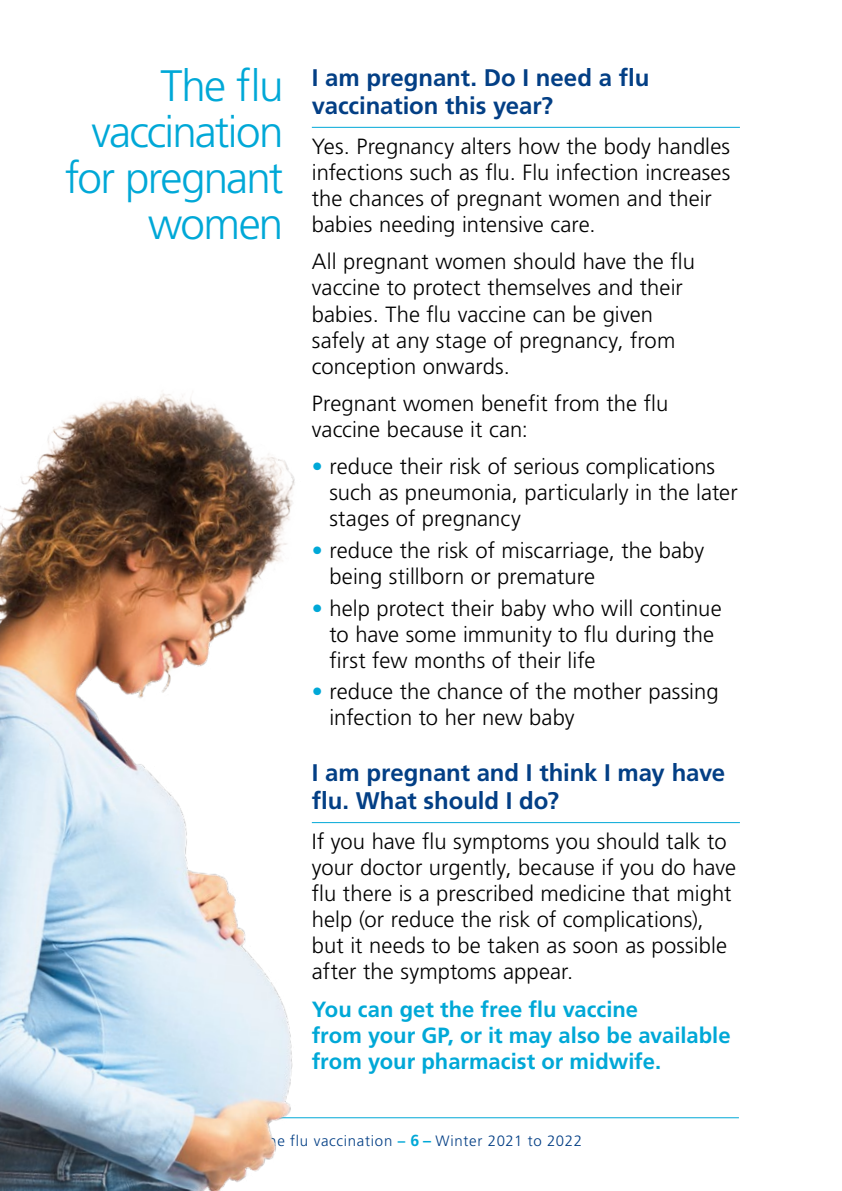
<style>
.page{position:relative;width:842px;height:1191px;background:#fff}
.page>*{position:absolute;margin:0;border:0;box-sizing:border-box;transform-origin:0 0}
.t1{font:300 44px/46px "Frutiger LT Pro";letter-spacing:-.04em;color:#00a8d7;text-align:right}
.t2{font:700 24px/28px "Frutiger LT Pro";letter-spacing:-.005em;color:#033f85}
.bullet{font:300 22px/26px "Frutiger LT Pro";letter-spacing:.005em;color:#000}
.Body{font:700 22px/26px "Frutiger LT Pro";color:#00a8d7}
.t3{font:300 15px "Frutiger LT Pro";letter-spacing:.045em;color:#033f85}
.s1{color:#00a8d7}
.s2{font-weight:700;color:#00a8d7}
.s3{font-weight:700;font-size:16px;color:#00a8d7}
</style>
<div class="page">
<img style="left:0;top:393px;width:740px;height:798px">
<hr style="left:312px;top:127px;width:428px;height:1px;background:#00a8d7">
<hr style="left:312px;top:822px;width:428px;height:1px;background:#00a8d7">
<p class="t1" style="left:65px;top:63px;width:220px">The flu vaccination for pregnant women</p>
<h1 class="t2" style="left:312px;top:64px;width:339px">I am pregnant. Do I need a flu vaccination this year?</h1>
<p class="bullet" style="left:312px;top:134px;width:420px">Yes. Pregnancy alters how the body handles infections such as flu. Flu infection increases the chances of pregnant women and their babies needing intensive care.</p>
<p class="bullet" style="left:312px;top:249px;width:385px">All pregnant women should have the flu vaccine to protect themselves and their babies. The flu vaccine can be given safely at any stage of pregnancy, from conception onwards.</p>
<p class="bullet" style="left:312px;top:390px;width:358px">Pregnant women benefit from the flu vaccine because it can:</p>
<p class="bullet" style="left:329px;top:454px;width:410px;text-indent:-18px"><span class="s1">•</span> reduce their risk of serious complications such as pneumonia, particularly in the later stages of pregnancy</p>
<p class="bullet" style="left:329px;top:537px;width:376px;text-indent:-18px"><span class="s1">•</span> reduce the risk of miscarriage, the baby being stillborn or premature</p>
<p class="bullet" style="left:329px;top:595px;width:394px;text-indent:-18px"><span class="s1">•</span> help protect their baby who will continue to have some immunity to flu during the first few months of their life</p>
<p class="bullet" style="left:329px;top:679px;width:391px;text-indent:-18px"><span class="s1">•</span> reduce the chance of the mother passing infection to her new baby</p>
<h1 class="t2" style="left:312px;top:759px;width:415px">I am pregnant and I think I may have flu. What should I do?</h1>
<p class="bullet" style="left:312px;top:829px;width:426px">If you have flu symptoms you should talk to your doctor urgently, because if you do have flu there is a prescribed medicine that might help (or reduce the risk of complications), but it needs to be taken as soon as possible after the symptoms appear.</p>
<p class="Body" style="left:312px;top:996px;width:420px">You can get the free flu vaccine<br>from your GP, or it may also be available from your pharmacist or midwife.</p>
<p class="t3" style="left:260px;top:1132px;width:324px">The flu vaccination <span class="s2">–</span> <span class="s3">6 –</span> Winter 2021 to 2022</p>
</div>
